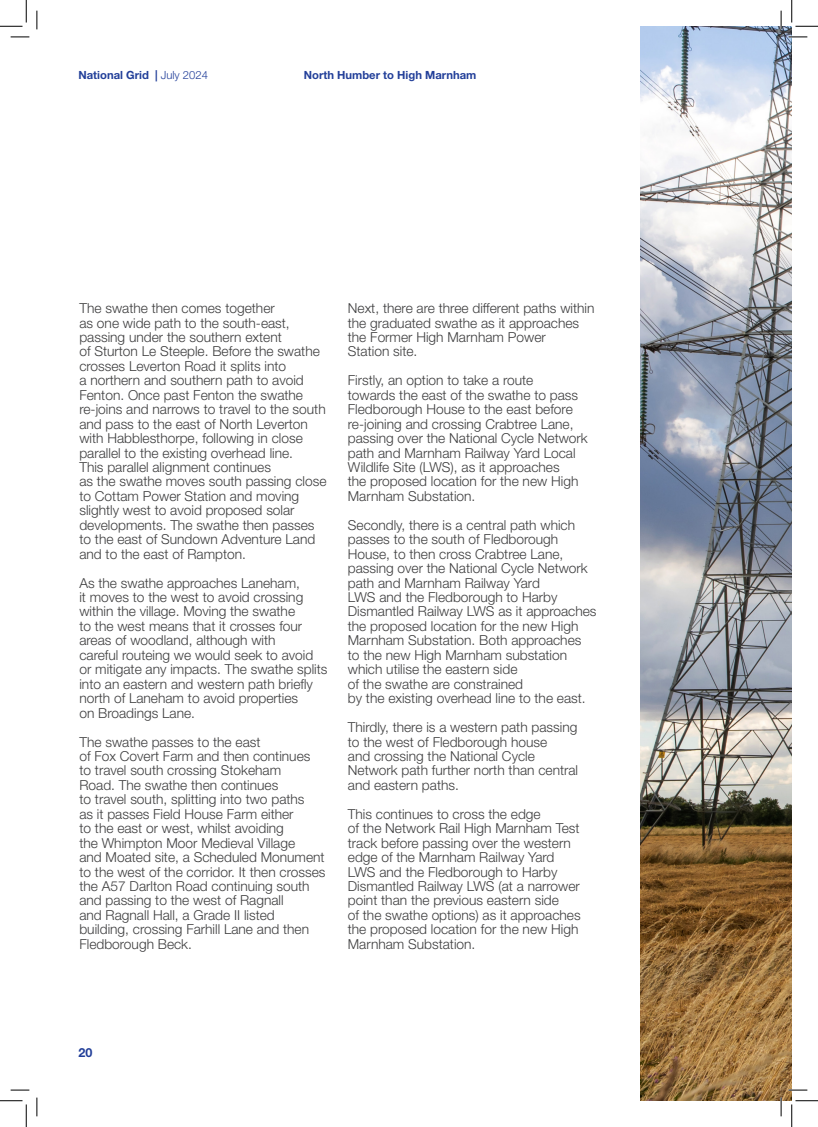
<style>
.page{position:relative;width:818px;height:1127px;background:#fff}
.page>*{position:absolute;margin:0;border:0;box-sizing:border-box;transform-origin:0 0}
.Body_copy_Light_-_11pt{font:300 13.75px/14.4px "Helvetica Neue LT Std";color:#3e3e3f}
.t1{font:700 12.5px "Helvetica Neue LT Std";color:#223f99}
.t2{font:700 11.25px "Helvetica Neue LT Std";color:#223f99}
.s1{font-weight:300}
</style>
<div class="page">
<img style="left:640px;top:26px;width:152px;height:1074px">
<svg style="left:11px;top:36px;width:18px;height:2px"></svg>
<svg style="left:788px;top:36px;width:19px;height:2px"></svg>
<svg style="left:11px;top:1089px;width:18px;height:1px"></svg>
<svg style="left:788px;top:1088px;width:19px;height:2px"></svg>
<svg style="left:36px;top:11px;width:2px;height:18px"></svg>
<svg style="left:36px;top:1097px;width:2px;height:18px"></svg>
<svg style="left:780px;top:11px;width:2px;height:18px"></svg>
<svg style="left:780px;top:1097px;width:2px;height:18px"></svg>
<svg style="left:0;top:0;width:27px;height:27px"></svg>
<svg style="left:0;top:1100px;width:27px;height:26px"></svg>
<svg style="left:791px;top:0;width:27px;height:27px"></svg>
<svg style="left:791px;top:1100px;width:27px;height:26px"></svg>
<p class="t2" style="left:79px;top:68px;width:131px">National Grid | <span class="s1">July 2024</span></p>
<p class="t2" style="left:304px;top:68px;width:174px">North Humber to High Marnham</p>
<p class="Body_copy_Light_-_11pt" style="left:79px;top:300px;width:249px">The swathe then comes together<br>as one wide path to the south-east, passing under the southern extent<br>of Sturton Le Steeple. Before the swathe crosses Leverton Road it splits into<br>a northern and southern path to avoid Fenton. Once past Fenton the swathe re-joins and narrows to travel to the south and pass to the east of North Leverton with Habblesthorpe, following in close parallel to the existing overhead line.<br>This parallel alignment continues<br>as the swathe moves south passing close to Cottam Power Station and moving slightly west to avoid proposed solar developments. The swathe then passes to the east of Sundown Adventure Land and to the east of Rampton.</p>
<p class="Body_copy_Light_-_11pt" style="left:79px;top:575px;width:250px">As the swathe approaches Laneham,<br>it moves to the west to avoid crossing within the village. Moving the swathe<br>to the west means that it crosses four areas of woodland, although with<br>careful routeing we would seek to avoid or mitigate any impacts. The swathe splits into an eastern and western path briefly north of Laneham to avoid properties<br>on Broadings Lane.</p>
<p class="Body_copy_Light_-_11pt" style="left:79px;top:734px;width:248px">The swathe passes to the east<br>of Fox Covert Farm and then continues to travel south crossing Stokeham<br>Road. The swathe then continues<br>to travel south, splitting into two paths<br>as it passes Field House Farm either<br>to the east or west, whilst avoiding<br>the Whimpton Moor Medieval Village<br>and Moated site, a Scheduled Monument to the west of the corridor. It then crosses the A57 Darlton Road continuing south and passing to the west of Ragnall<br>and Ragnall Hall, a Grade II listed building, crossing Farhill Lane and then Fledborough Beck.</p>
<p class="Body_copy_Light_-_11pt" style="left:348px;top:300px;width:248px">Next, there are three different paths within the graduated swathe as it approaches the Former High Marnham Power<br>Station site.</p>
<p class="Body_copy_Light_-_11pt" style="left:348px;top:373px;width:241px">Firstly, an option to take a route<br>towards the east of the swathe to pass Fledborough House to the east before re-joining and crossing Crabtree Lane, passing over the National Cycle Network path and Marnham Railway Yard Local Wildlife Site (LWS), as it approaches<br>the proposed location for the new High Marnham Substation.</p>
<p class="Body_copy_Light_-_11pt" style="left:348px;top:517px;width:250px">Secondly, there is a central path which passes to the south of Fledborough House, to then cross Crabtree Lane, passing over the National Cycle Network path and Marnham Railway Yard<br>LWS and the Fledborough to Harby Dismantled Railway LWS as it approaches the proposed location for the new High Marnham Substation. Both approaches to the new High Marnham substation which utilise the eastern side<br>of the swathe are constrained<br>by the existing overhead line to the east.</p>
<p class="Body_copy_Light_-_11pt" style="left:348px;top:719px;width:232px">Thirdly, there is a western path passing to the west of Fledborough house<br>and crossing the National Cycle<br>Network path further north than central and eastern paths.</p>
<p class="Body_copy_Light_-_11pt" style="left:348px;top:806px;width:234px">This continues to cross the edge<br>of the Network Rail High Marnham Test track before passing over the western edge of the Marnham Railway Yard LWS and the Fledborough to Harby Dismantled Railway LWS (at a narrower point than the previous eastern side<br>of the swathe options) as it approaches the proposed location for the new High Marnham Substation.</p>
<p class="t1" style="left:79px;top:1044px;width:15px">20</p>
</div>
